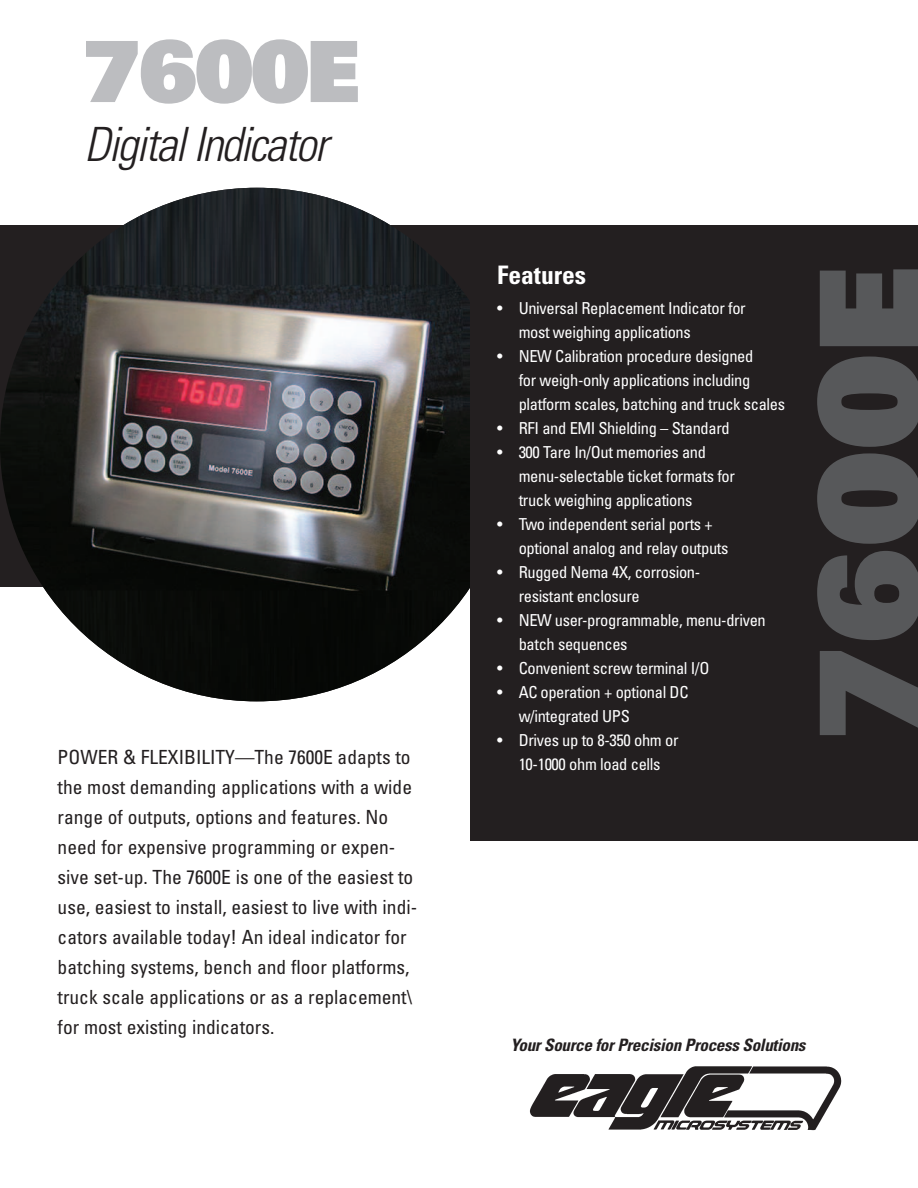
<style>
.page{position:relative;width:918px;height:1188px;background:#fff}
.page>*{position:absolute;margin:0;border:0;box-sizing:border-box;transform-origin:0 0}
.t1{font:900 137.7px "Univers";color:#57585a}
.t2{font:900 84.6px "Univers";letter-spacing:-.04em;color:#bcbdc0}
.t3{font:italic 300 condensed 47.25px "Univers";letter-spacing:-.04em;color:#231f20}
.t4{font:700 condensed 25.5px "Univers";color:#fff}
.t5{font:condensed 19.5px/30px "Univers";color:#231f20}
.t6{font:italic 700 condensed 17.1px "Univers";letter-spacing:-.02em;color:#231f20}
.t7{font:condensed 16.5px/24px "Univers";letter-spacing:-.02em;color:#fff}
</style>
<div class="page">
<img style="left:0;top:188px;width:514px;height:513px">
<img style="left:529px;top:1066px;width:313px;height:65px">
<div style="left:471px;top:226px;width:447px;height:614px;background:#231f20"></div>
<h2 class="t2" style="left:82px;top:41px;width:279px">7600E</h2>
<h3 class="t3" style="left:84px;top:127px;width:245px">Digital Indicator</h3>
<p class="t5" style="left:58px;top:743px;width:361px">POWER &amp; FLEXIBILITY—The 7600E adapts to the most demanding applications with a wide range of outputs, options and features. No need for expensive programming or expen&shy;sive set-up. The 7600E is one of the easiest to use, easiest to install, easiest to live with indi&shy;cators available today! An ideal indicator for batching systems, bench and floor platforms, truck scale applications or as a replacement\ for most existing indicators.</p>
<h3 class="t4" style="left:497px;top:265px;width:91px">Features</h3>
<p class="t7" style="left:519px;top:298px;width:229px;text-indent:-22px">• Universal Replacement Indicator for most weighing applications</p>
<p class="t7" style="left:519px;top:346px;width:268px;text-indent:-22px">• NEW Calibration procedure designed<br>for weigh-only applications including platform scales, batching and truck scales</p>
<p class="t7" style="left:497px;top:418px;width:234px">• RFI and EMI Shielding – Standard</p>
<p class="t7" style="left:519px;top:442px;width:218px;text-indent:-22px">• 300 Tare In/Out memories and menu-selectable ticket formats for truck weighing applications</p>
<p class="t7" style="left:519px;top:514px;width:211px;text-indent:-22px">• Two independent serial ports + optional analog and relay outputs</p>
<p class="t7" style="left:519px;top:562px;width:183px;text-indent:-22px">• Rugged Nema 4X, corrosion&shy;resistant enclosure</p>
<p class="t7" style="left:519px;top:610px;width:249px;text-indent:-22px">• NEW user-programmable, menu-driven batch sequences</p>
<p class="t7" style="left:497px;top:658px;width:214px">• Convenient screw terminal I/O</p>
<p class="t7" style="left:519px;top:682px;width:171px;text-indent:-22px">• AC operation + optional DC w/integrated UPS</p>
<p class="t7" style="left:497px;top:730px;width:183px;text-align:center">• Drives up to 8-350 ohm or<br>10-1000 ohm load cells</p>
<h1 class="t1" style="left:820px;top:741px;width:476px;rotate:-90deg">7600E</h1>
<p class="t6" style="left:510px;top:1039px;width:297px">Your Source for Precision Process Solutions</p>
</div>
